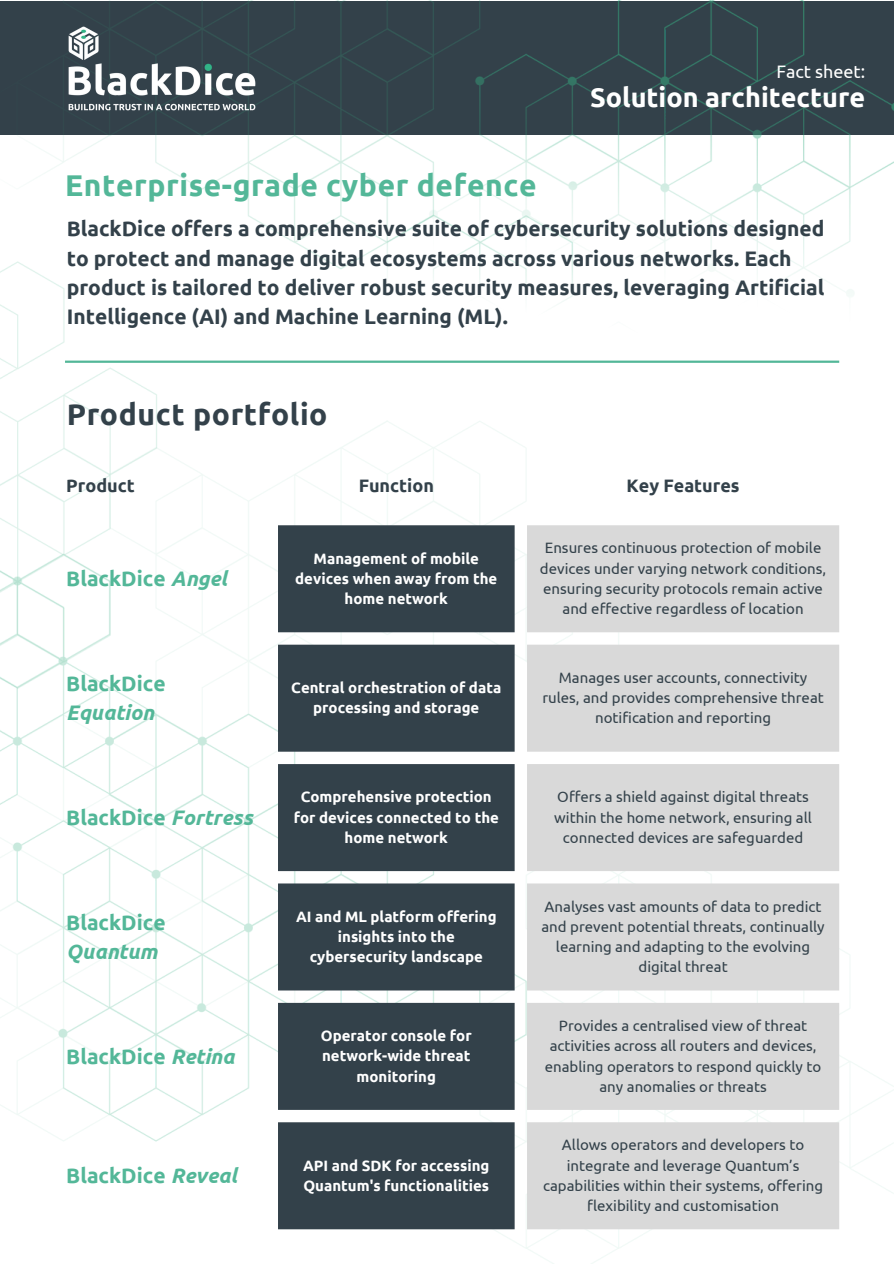
<style>
.page{position:relative;width:894px;height:1264px;background:#fff}
.page>*{position:absolute;margin:0;border:0;box-sizing:border-box;transform-origin:0 0}
.t1{font:700 30px "Ubuntu";letter-spacing:.02em;color:#53b798}
.t2{font:700 30px "Ubuntu";letter-spacing:.02em;color:#33414a}
.t3{font:700 27px "Ubuntu";color:#fff}
.t4{font:700 21px/29.2px "Ubuntu";color:#33414a}
.t5{font:700 21px/29.2px "Ubuntu";color:#53b798}
.t6{font:700 18px "Ubuntu";color:#33414a}
.t7{font:18px "Ubuntu";color:#fff}
.t8{font:15px/20.2px "Ubuntu";color:#33414a;text-align:center}
.t9{font:700 15px/20.2px "Ubuntu";color:#fff;text-align:center}
.s1{font-style:italic}
</style>
<div class="page">
<img style="left:0;top:0;width:893px;height:1263px">
<svg style="left:278px;top:525px;width:236px;height:704px;background:#445159"></svg>
<svg style="left:527px;top:525px;width:312px;height:704px;background:#dcdcdc"></svg>
<img style="left:65px;top:24px;width:193px;height:90px">
<hr style="left:65px;top:360px;width:774px;height:3px;background:#53b798">
<p class="t1" style="left:65px;top:168px;width:473px">Enterprise-grade cyber defence</p>
<p class="t7" style="left:776px;top:61px;width:90px">Fact sheet:</p>
<p class="t3" style="left:590px;top:82px;width:276px">Solution architecture</p>
<p class="t4" style="left:67px;top:214px;width:759px">BlackDice offers a comprehensive suite of cybersecurity solutions designed to protect and manage digital ecosystems across various networks. Each product is tailored to deliver robust security measures, leveraging Artificial Intelligence (AI) and Machine Learning (ML).</p>
<p class="t2" style="left:67px;top:397px;width:262px">Product portfolio</p>
<p class="t6" style="left:66px;top:475px;width:70px">Product</p>
<p class="t6" style="left:358px;top:475px;width:77px">Function</p>
<h2 class="t6" style="left:626px;top:475px;width:115px">Key Features</h2>
<h1 class="t5" style="left:66px;top:563px;width:162px">BlackDice <span class="s1">Angel</span></h1>
<p class="t9" style="left:295px;top:548px;width:203px">Management of mobile devices when away from the home network</p>
<h1 class="t8" style="left:539px;top:537px;width:288px">Ensures continuous protection of mobile devices under varying network conditions, ensuring security protocols remain active and effective regardless of location</h1>
<p class="t5" style="left:66px;top:668px;width:101px">BlackDice<br><span class="s1">Equation</span></p>
<p class="t9" style="left:291px;top:677px;width:211px">Central orchestration of data processing and storage</p>
<p class="t8" style="left:542px;top:667px;width:283px">Manages user accounts, connectivity rules, and provides comprehensive threat notification and reporting</p>
<p class="t5" style="left:66px;top:802px;width:188px">BlackDice <span class="s1">Fortress</span></p>
<p class="t9" style="left:293px;top:786px;width:207px">Comprehensive protection for devices connected to the home network</p>
<p class="t8" style="left:554px;top:786px;width:259px">Offers a shield against digital threats within the home network, ensuring all connected devices are safeguarded</p>
<p class="t5" style="left:66px;top:907px;width:101px">BlackDice<br><span class="s1">Quantum</span></p>
<p class="t9" style="left:296px;top:906px;width:202px">AI and ML platform offering insights into the cybersecurity landscape</p>
<p class="t8" style="left:541px;top:895px;width:285px">Analyses vast amounts of data to predict and prevent potential threats, continually learning and adapting to the evolving digital threat</p>
<p class="t5" style="left:66px;top:1041px;width:170px">BlackDice <span class="s1">Retina</span></p>
<p class="t9" style="left:321px;top:1025px;width:152px">Operator console for network-wide threat monitoring</p>
<p class="t8" style="left:544px;top:1015px;width:278px">Provides a centralised view of threat activities across all routers and devices, enabling operators to respond quickly to any anomalies or threats</p>
<p class="t5" style="left:66px;top:1160px;width:172px">BlackDice <span class="s1">Reveal</span></p>
<p class="t9" style="left:303px;top:1154px;width:188px;text-align:left">API and SDK for accessing<br>Quantum's functionalities</p>
<p class="t8" style="left:543px;top:1134px;width:281px">Allows operators and developers to integrate and leverage Quantum’s capabilities within their systems, offering flexibility and customisation</p>
</div>
